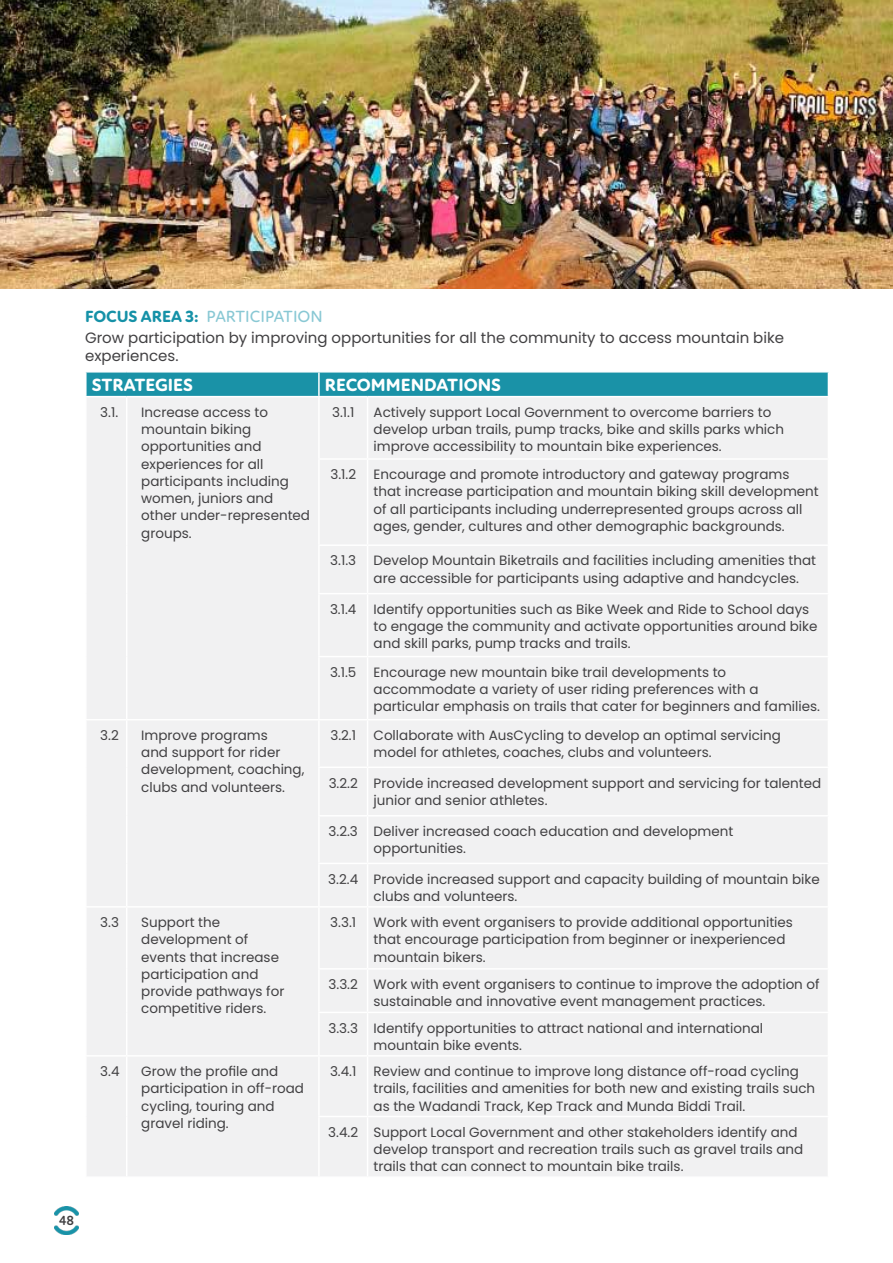
<style>
.page{position:relative;width:893px;height:1263px;background:#fff}
.page>*{position:absolute;margin:0;border:0;box-sizing:border-box;transform-origin:0 0}
.t1{font:800 18px "Atten Round New";color:#fff}
.t2{font:500 16.5px "New Atten Round";color:#89c8d4}
.t3{font:15px/18px "Poppins";color:#414042}
.t4{font:13.5px/17.2px "Poppins";color:#414042}
.t5{font:700 13.5px "Atten Round New";color:#414042}
.s1{font-family:"Atten Round New";font-weight:800;color:#1591a7}
</style>
<div class="page">
<img style="left:55px;top:1206px;width:24px;height:28px">
<img style="left:0;top:0;width:893px;height:288px">
<div style="left:87px;top:398px;width:741px;height:778px;background:#f1f1f2"></div>
<div style="left:87px;top:373px;width:742px;height:23px;background:#1a92a7"></div>
<hr style="left:85px;top:906px;width:42px;height:1px;background:#fff">
<hr style="left:127px;top:906px;width:192px;height:1px;background:#fff">
<hr style="left:126px;top:907px;width:1px;height:62px;background:#fff">
<hr style="left:319px;top:906px;width:49px;height:1px;background:#fff">
<hr style="left:318px;top:907px;width:2px;height:61px;background:#fff">
<hr style="left:367px;top:907px;width:1px;height:61px;background:#fff">
<hr style="left:126px;top:969px;width:1px;height:43px;background:#fff">
<hr style="left:318px;top:968px;width:50px;height:2px;background:#fff">
<hr style="left:318px;top:970px;width:2px;height:42px;background:#fff">
<hr style="left:367px;top:970px;width:1px;height:42px;background:#fff">
<hr style="left:126px;top:1012px;width:1px;height:43px;background:#fff">
<hr style="left:318px;top:1012px;width:50px;height:1px;background:#fff">
<hr style="left:318px;top:1013px;width:2px;height:42px;background:#fff">
<hr style="left:367px;top:1013px;width:1px;height:42px;background:#fff">
<hr style="left:85px;top:1055px;width:42px;height:1px;background:#fff">
<hr style="left:127px;top:1055px;width:192px;height:1px;background:#fff">
<hr style="left:126px;top:1056px;width:1px;height:60px;background:#fff">
<hr style="left:319px;top:1055px;width:49px;height:1px;background:#fff">
<hr style="left:318px;top:1056px;width:2px;height:60px;background:#fff">
<hr style="left:367px;top:1056px;width:1px;height:60px;background:#fff">
<hr style="left:126px;top:1116px;width:1px;height:60px;background:#fff">
<hr style="left:318px;top:1116px;width:50px;height:1px;background:#fff">
<hr style="left:318px;top:1117px;width:2px;height:59px;background:#fff">
<hr style="left:367px;top:1117px;width:1px;height:59px;background:#fff">
<hr style="left:126px;top:397px;width:1px;height:62px;background:#fff">
<hr style="left:126px;top:459px;width:1px;height:86px;background:#fff">
<hr style="left:126px;top:545px;width:1px;height:49px;background:#fff">
<hr style="left:126px;top:594px;width:1px;height:63px;background:#fff">
<hr style="left:126px;top:657px;width:1px;height:62px;background:#fff">
<hr style="left:318px;top:397px;width:2px;height:61px;background:#fff">
<hr style="left:367px;top:397px;width:1px;height:61px;background:#fff">
<hr style="left:318px;top:458px;width:50px;height:2px;background:#fff">
<hr style="left:318px;top:460px;width:2px;height:84px;background:#fff">
<hr style="left:368px;top:458px;width:461px;height:2px;background:#fff">
<hr style="left:367px;top:460px;width:1px;height:84px;background:#fff">
<hr style="left:318px;top:544px;width:50px;height:2px;background:#fff">
<hr style="left:318px;top:546px;width:2px;height:47px;background:#fff">
<hr style="left:368px;top:544px;width:461px;height:2px;background:#fff">
<hr style="left:367px;top:546px;width:1px;height:47px;background:#fff">
<hr style="left:318px;top:593px;width:50px;height:1px;background:#fff">
<hr style="left:318px;top:594px;width:2px;height:62px;background:#fff">
<hr style="left:318px;top:657px;width:2px;height:62px;background:#fff">
<hr style="left:368px;top:593px;width:461px;height:1px;background:#fff">
<hr style="left:367px;top:594px;width:1px;height:62px;background:#fff">
<hr style="left:367px;top:657px;width:1px;height:62px;background:#fff">
<hr style="left:85px;top:719px;width:42px;height:1px;background:#fff">
<hr style="left:127px;top:719px;width:192px;height:1px;background:#fff">
<hr style="left:126px;top:720px;width:1px;height:47px;background:#fff">
<hr style="left:126px;top:767px;width:1px;height:49px;background:#fff">
<hr style="left:126px;top:816px;width:1px;height:47px;background:#fff">
<hr style="left:126px;top:863px;width:1px;height:43px;background:#fff">
<hr style="left:318px;top:656px;width:50px;height:1px;background:#fff">
<hr style="left:319px;top:719px;width:49px;height:1px;background:#fff">
<hr style="left:318px;top:720px;width:2px;height:46px;background:#fff">
<hr style="left:368px;top:656px;width:461px;height:1px;background:#fff">
<hr style="left:368px;top:719px;width:461px;height:1px;background:#fff">
<hr style="left:367px;top:720px;width:1px;height:46px;background:#fff">
<hr style="left:318px;top:766px;width:50px;height:2px;background:#fff">
<hr style="left:318px;top:768px;width:2px;height:47px;background:#fff">
<hr style="left:368px;top:766px;width:461px;height:2px;background:#fff">
<hr style="left:367px;top:768px;width:1px;height:47px;background:#fff">
<hr style="left:318px;top:815px;width:50px;height:1px;background:#fff">
<hr style="left:318px;top:816px;width:2px;height:47px;background:#fff">
<hr style="left:368px;top:815px;width:461px;height:1px;background:#fff">
<hr style="left:367px;top:816px;width:1px;height:47px;background:#fff">
<hr style="left:318px;top:863px;width:50px;height:1px;background:#fff">
<hr style="left:318px;top:864px;width:2px;height:42px;background:#fff">
<hr style="left:368px;top:863px;width:461px;height:1px;background:#fff">
<hr style="left:367px;top:864px;width:1px;height:42px;background:#fff">
<hr style="left:368px;top:906px;width:461px;height:1px;background:#fff">
<hr style="left:368px;top:968px;width:461px;height:2px;background:#fff">
<hr style="left:368px;top:1012px;width:461px;height:1px;background:#fff">
<hr style="left:368px;top:1055px;width:461px;height:1px;background:#fff">
<hr style="left:368px;top:1116px;width:461px;height:1px;background:#fff">
<hr style="left:318px;top:373px;width:2px;height:23px;background:#fff">
<p class="t2" style="left:85px;top:307px;width:239px"><span class="s1">FOCUS AREA 3:</span> PARTICIPATION</p>
<p class="t3" style="left:85px;top:328px;width:701px">Grow participation by improving opportunities for all the community to access mountain bike experiences.</p>
<h1 class="t1" style="left:92px;top:374px;width:103px">STRATEGIES</h1>
<h1 class="t1" style="left:325px;top:374px;width:178px">RECOMMENDATIONS</h1>
<p class="t4" style="left:100px;top:403px;width:19px">3.1.</p>
<p class="t4" style="left:141px;top:403px;width:170px">Increase access to mountain biking opportunities and experiences for all participants including women, juniors and other under-represented groups.</p>
<p class="t4" style="left:332px;top:404px;width:24px">3.1.1</p>
<p class="t4" style="left:374px;top:404px;width:412px">Actively support Local Government to overcome barriers to develop urban trails, pump tracks, bike and skills parks which improve accessibility to mountain bike experiences.</p>
<p class="t4" style="left:330px;top:466px;width:27px">3.1.2</p>
<p class="t4" style="left:374px;top:466px;width:447px">Encourage and promote introductory and gateway programs that increase participation and mountain biking skill development of all participants including underrepresented groups across all ages, gender, cultures and other demographic backgrounds.</p>
<p class="t4" style="left:330px;top:552px;width:27px">3.1.3</p>
<p class="t4" style="left:374px;top:552px;width:444px">Develop Mountain Biketrails and facilities including amenities that are accessible for participants using adaptive and handcycles.</p>
<p class="t4" style="left:330px;top:601px;width:28px">3.1.4</p>
<p class="t4" style="left:374px;top:601px;width:445px">Identify opportunities such as Bike Week and Ride to School days to engage the community and activate opportunities around bike and skill parks, pump tracks and trails.</p>
<p class="t4" style="left:330px;top:663px;width:28px">3.1.5</p>
<p class="t4" style="left:374px;top:663px;width:448px">Encourage new mountain bike trail developments to accommodate a variety of user riding preferences with a particular emphasis on trails that cater for beginners and families.</p>
<p class="t4" style="left:100px;top:727px;width:20px">3.2</p>
<p class="t4" style="left:141px;top:727px;width:165px">Improve programs<br>and support for rider development, coaching, clubs and volunteers.</p>
<p class="t4" style="left:330px;top:727px;width:27px">3.2.1</p>
<p class="t4" style="left:374px;top:727px;width:409px">Collaborate with AusCycling to develop an optimal servicing model for athletes, coaches, clubs and volunteers.</p>
<p class="t4" style="left:374px;top:774px;width:449px;text-indent:-45px">3.2.2 Provide increased development support and servicing for talented junior and senior athletes.</p>
<p class="t4" style="left:374px;top:823px;width:361px;text-indent:-45px">3.2.3 Deliver increased coach education and development opportunities.</p>
<p class="t4" style="left:374px;top:870px;width:448px;text-indent:-45px">3.2.4 Provide increased support and capacity building of mountain bike clubs and volunteers.</p>
<p class="t4" style="left:100px;top:914px;width:20px">3.3</p>
<p class="t4" style="left:141px;top:914px;width:145px">Support the development of events that increase participation and provide pathways for competitive riders.</p>
<p class="t4" style="left:330px;top:914px;width:27px">3.3.1</p>
<p class="t4" style="left:374px;top:914px;width:421px">Work with event organisers to provide additional opportunities that encourage participation from beginner or inexperienced mountain bikers.</p>
<p class="t4" style="left:374px;top:976px;width:448px;text-indent:-45px">3.3.2 Work with event organisers to continue to improve the adoption of sustainable and innovative event management practices.</p>
<p class="t4" style="left:374px;top:1019px;width:391px;text-indent:-45px">3.3.3 Identify opportunities to attract national and international mountain bike events.</p>
<p class="t4" style="left:100px;top:1063px;width:21px">3.4</p>
<p class="t4" style="left:141px;top:1063px;width:164px">Grow the profile and participation in off-road cycling, touring and gravel riding.</p>
<p class="t4" style="left:330px;top:1063px;width:28px">3.4.1</p>
<p class="t4" style="left:374px;top:1063px;width:443px">Review and continue to improve long distance off-road cycling trails, facilities and amenities for both new and existing trails such as the Wadandi Track, Kep Track and Munda Biddi Trail.</p>
<p class="t4" style="left:374px;top:1123px;width:431px;text-indent:-45px">3.4.2 Support Local Government and other stakeholders identify and develop transport and recreation trails such as gravel trails and trails that can connect to mountain bike trails.</p>
<p class="t5" style="left:59px;top:1212px;width:17px">48</p>
</div>
